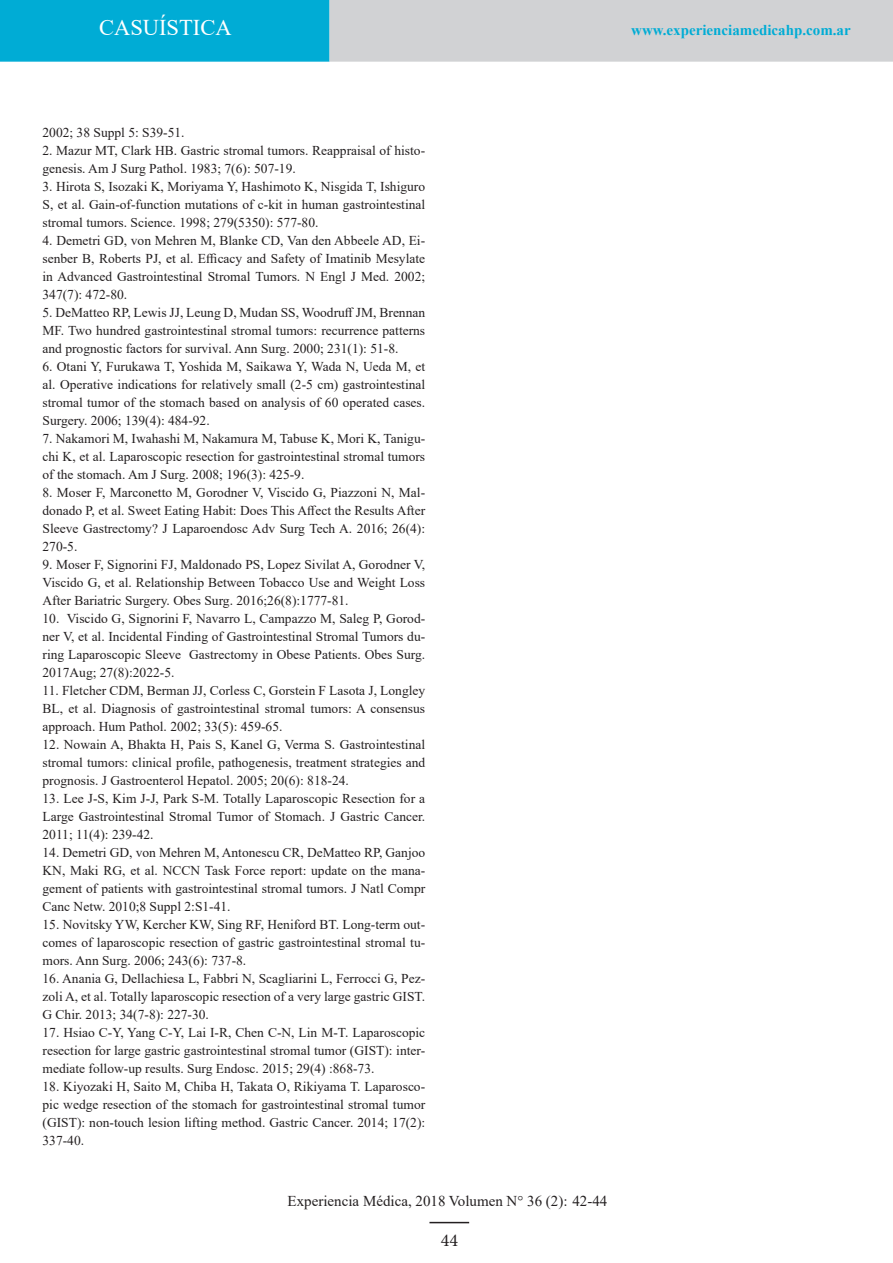
<style>
.page{position:relative;width:893px;height:1263px;background:#fff}
.page>*{position:absolute;margin:0;border:0;box-sizing:border-box;transform-origin:0 0}
.Estilo_de_párrafo_1{font:22.5px "Times New Roman";color:#fff}
.t1{font:18px "Minion Pro";color:#231f20}
.Estilo_de_párrafo_1-2{font:15px "Times New Roman";color:#231f20}
.Estilo_de_párrafo_1-3{font:700 15px "Times New Roman";color:#00acd5}
.Estilo_de_párrafo_1-4{font:13.5px/18px "Times New Roman";color:#231f20;text-align:justify}
</style>
<div class="page">
<hr style="left:429px;top:1222px;width:40px;height:1px;background:#231f20">
<div style="left:0;top:0;width:330px;height:62px;background:#00acd5;border:2px solid #00acd5"></div>
<div style="left:330px;top:0;width:563px;height:62px;background:#d1d2d4;border:2px solid #d1d2d4"></div>
<p class="Estilo_de_párrafo_1" style="left:99px;top:11px;width:134px">CASUÍSTICA</p>
<p class="Estilo_de_párrafo_1-3" style="left:631px;top:19px;width:221px">www.experienciamedicahp.com.ar</p>
<p class="Estilo_de_párrafo_1-4" style="left:43px;top:123px;width:144px">2002; 38 Suppl 5: S39-51.</p>
<p class="Estilo_de_párrafo_1-4" style="left:43px;top:141px;width:384px">2. Mazur MT, Clark HB. Gastric stromal tumors. Reappraisal of histo&shy;genesis. Am J Surg Pathol. 1983; 7(6): 507-19.</p>
<p class="Estilo_de_párrafo_1-4" style="left:43px;top:177px;width:384px">3. Hirota S, Isozaki K, Moriyama Y, Hashimoto K, Nisgida T, Ishiguro S, et al. Gain-of-function mutations of c-kit in human gastrointestinal stromal tumors. Science. 1998; 279(5350): 577-80.</p>
<p class="Estilo_de_párrafo_1-4" style="left:43px;top:231px;width:384px">4. Demetri GD, von Mehren M, Blanke CD, Van den Abbeele AD, Ei&shy;senber B, Roberts PJ, et al. Efficacy and Safety of Imatinib Mesylate in Advanced Gastrointestinal Stromal Tumors. N Engl J Med. 2002; 347(7): 472-80.</p>
<p class="Estilo_de_párrafo_1-4" style="left:43px;top:303px;width:384px">5. DeMatteo RP, Lewis JJ, Leung D, Mudan SS, Woodruff JM, Brennan MF. Two hundred gastrointestinal stromal tumors: recurrence patterns and prognostic factors for survival. Ann Surg. 2000; 231(1): 51-8.</p>
<p class="Estilo_de_párrafo_1-4" style="left:43px;top:357px;width:384px">6. Otani Y, Furukawa T, Yoshida M, Saikawa Y, Wada N, Ueda M, et al. Operative indications for relatively small (2-5 cm) gastrointestinal stromal tumor of the stomach based on analysis of 60 operated cases.<br>Surgery. 2006; 139(4): 484-92.</p>
<p class="Estilo_de_párrafo_1-4" style="left:43px;top:429px;width:384px">7. Nakamori M, Iwahashi M, Nakamura M, Tabuse K, Mori K, Tanigu&shy;chi K, et al. Laparoscopic resection for gastrointestinal stromal tumors of the stomach. Am J Surg. 2008; 196(3): 425-9.</p>
<p class="Estilo_de_párrafo_1-4" style="left:43px;top:483px;width:384px">8. Moser F, Marconetto M, Gorodner V, Viscido G, Piazzoni N, Mal&shy;donado P, et al. Sweet Eating Habit: Does This Affect the Results After Sleeve Gastrectomy? J Laparoendosc Adv Surg Tech A. 2016; 26(4):<br>270-5.</p>
<p class="Estilo_de_párrafo_1-4" style="left:43px;top:555px;width:384px">9. Moser F, Signorini FJ, Maldonado PS, Lopez Sivilat A, Gorodner V, Viscido G, et al. Relationship Between Tobacco Use and Weight Loss After Bariatric Surgery. Obes Surg. 2016;26(8):1777-81.</p>
<p class="Estilo_de_párrafo_1-4" style="left:43px;top:609px;width:384px">10. Viscido G, Signorini F, Navarro L, Campazzo M, Saleg P, Gorod&shy;ner V, et al. Incidental Finding of Gastrointestinal Stromal Tumors du&shy;ring Laparoscopic Sleeve Gastrectomy in Obese Patients. Obes Surg.<br>2017Aug; 27(8):2022-5.</p>
<p class="Estilo_de_párrafo_1-4" style="left:43px;top:681px;width:384px">11. Fletcher CDM, Berman JJ, Corless C, Gorstein F Lasota J, Longley BL, et al. Diagnosis of gastrointestinal stromal tumors: A consensus approach. Hum Pathol. 2002; 33(5): 459-65.</p>
<p class="Estilo_de_párrafo_1-4" style="left:43px;top:735px;width:384px">12. Nowain A, Bhakta H, Pais S, Kanel G, Verma S. Gastrointestinal stromal tumors: clinical profile, pathogenesis, treatment strategies and prognosis. J Gastroenterol Hepatol. 2005; 20(6): 818-24.</p>
<p class="Estilo_de_párrafo_1-4" style="left:43px;top:789px;width:384px">13. Lee J-S, Kim J-J, Park S-M. Totally Laparoscopic Resection for a Large Gastrointestinal Stromal Tumor of Stomach. J Gastric Cancer.<br>2011; 11(4): 239-42.</p>
<p class="Estilo_de_párrafo_1-4" style="left:43px;top:843px;width:384px">14. Demetri GD, von Mehren M, Antonescu CR, DeMatteo RP, Ganjoo KN, Maki RG, et al. NCCN Task Force report: update on the mana&shy;gement of patients with gastrointestinal stromal tumors. J Natl Compr Canc Netw. 2010;8 Suppl 2:S1-41.</p>
<p class="Estilo_de_párrafo_1-4" style="left:43px;top:915px;width:384px">15. Novitsky YW, Kercher KW, Sing RF, Heniford BT. Long-term out&shy;comes of laparoscopic resection of gastric gastrointestinal stromal tu&shy;mors. Ann Surg. 2006; 243(6): 737-8.</p>
<p class="Estilo_de_párrafo_1-4" style="left:43px;top:969px;width:384px">16. Anania G, Dellachiesa L, Fabbri N, Scagliarini L, Ferrocci G, Pez&shy;zoli A, et al. Totally laparoscopic resection of a very large gastric GIST.<br>G Chir. 2013; 34(7-8): 227-30.</p>
<p class="Estilo_de_párrafo_1-4" style="left:43px;top:1023px;width:384px">17. Hsiao C-Y, Yang C-Y, Lai I-R, Chen C-N, Lin M-T. Laparoscopic resection for large gastric gastrointestinal stromal tumor (GIST): inter&shy;mediate follow-up results. Surg Endosc. 2015; 29(4) :868-73.</p>
<p class="Estilo_de_párrafo_1-4" style="left:43px;top:1077px;width:384px">18. Kiyozaki H, Saito M, Chiba H, Takata O, Rikiyama T. Laparosco&shy;pic wedge resection of the stomach for gastrointestinal stromal tumor (GIST): non-touch lesion lifting method. Gastric Cancer. 2014; 17(2):<br>337-40.</p>
<p class="Estilo_de_párrafo_1-2" style="left:288px;top:1191px;width:321px">Experiencia Médica, 2018 Volumen N° 36 (2): 42-44</p>
<h2 class="t1" style="left:441px;top:1228px;width:19px">44</h2>
</div>
